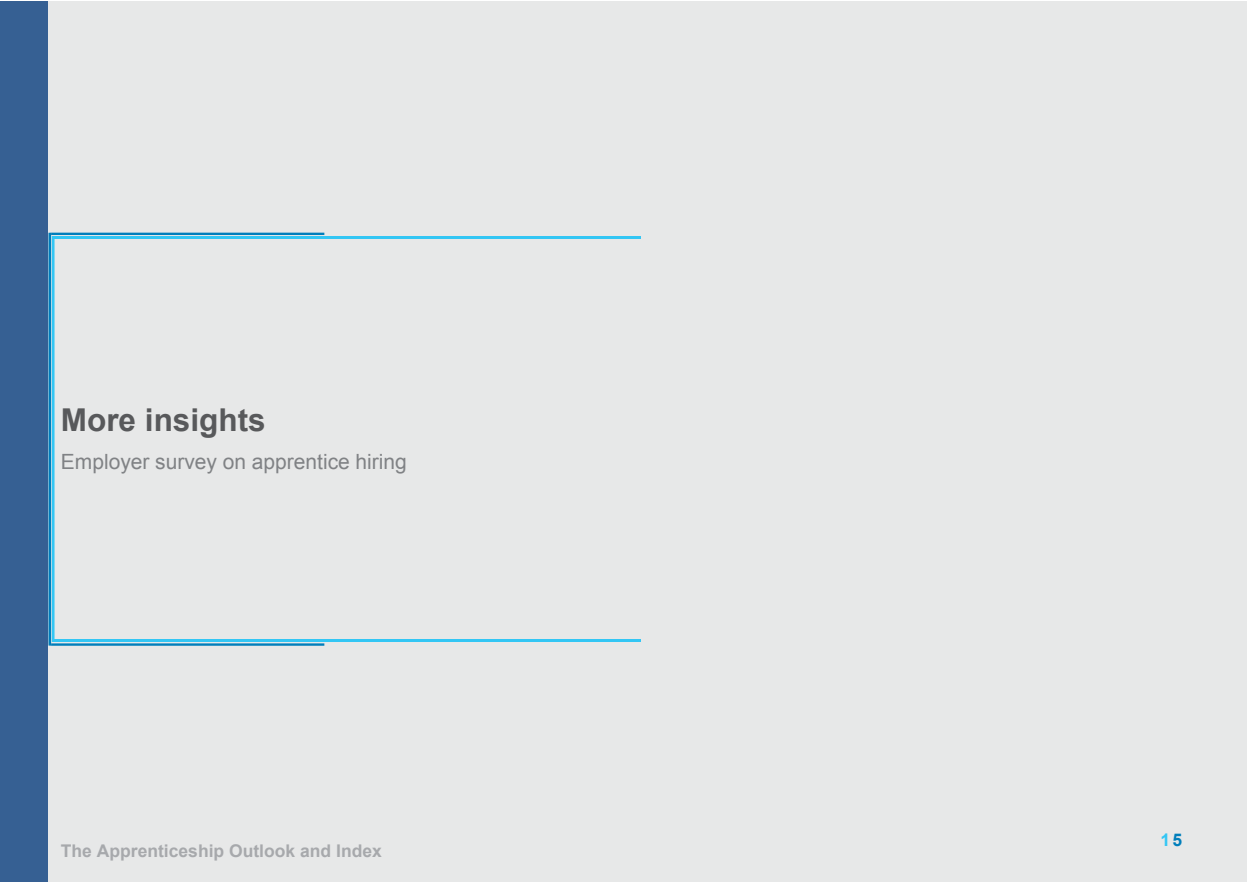
<style>
.page{position:relative;width:1247px;height:882px;background:#fff}
.page>*{position:absolute;margin:0;border:0;box-sizing:border-box;transform-origin:0 0}
.t1{font:700 31.5px "Arial";color:#58595b}
.t2{font:21px "Arial";color:#808285}
.t3{font:700 17.5px "Arial";color:#a7a9ac}
.t4{font:700 17.5px "Arial";color:#33c6f4}
.s1{color:#007ebb}
</style>
<div class="page">
<div style="left:0;top:2px;width:1246px;height:880px;background:#e7e8e8"></div>
<div style="left:0;top:2px;width:47px;height:880px;background:#366093"></div>
<hr style="left:54px;top:236px;width:587px;height:2px;background:#33c6f4">
<hr style="left:54px;top:640px;width:587px;height:2px;background:#33c6f4">
<svg style="left:48px;top:233px;width:276px;height:413px"></svg>
<h1 class="t1" style="left:61px;top:399px;width:206px">More insights</h1>
<p class="t2" style="left:61px;top:447px;width:347px">Employer survey on apprentice hiring</p>
<p class="t3" style="left:61px;top:839px;width:322px">The Apprenticeship Outlook and Index</p>
<p class="t4" style="left:1160px;top:828px;width:23px">1<span class="s1">5</span></p>
</div>
